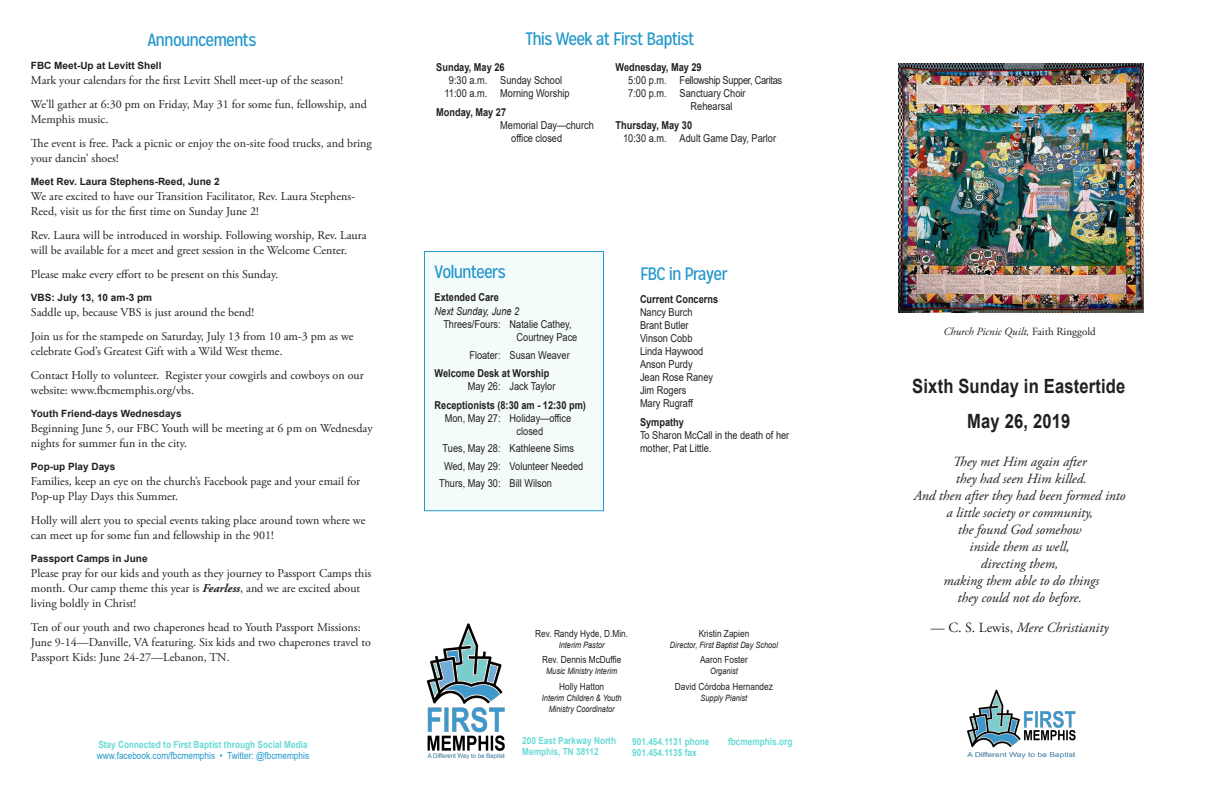
<style>
.page{position:relative;width:1224px;height:792px;background:#fff}
.page>*{position:absolute;margin:0;border:0;box-sizing:border-box;transform-origin:0 0}
.Front_Header{font:700 19.6px "Arial";letter-spacing:.01em;color:#231f20;scale:.84 1}
.Worship_heading_blue{font:18px "Mission Gothic";letter-spacing:-.05em;color:#2498cb}
.Front_quote{font:italic 14px/17px "Adobe Garamond Pro";color:#231f20;text-align:center}
.t1{font:12px/15px "Adobe Garamond Pro";color:#231f20}
.Worship_Basic__3_col{font:italic 11px "Adobe Garamond Pro";color:#231f20}
.volunteer_list_last{font:10.9px/13px "Arial";color:#231f20;scale:.84 1}
.volunteer_list{font:10.9px/13px "Arial";color:#231f20;scale:.84 1}
.This_week_event_last{font:10.9px/13px "Arial";color:#231f20;scale:.84 1}
.volunteer_subtitle{font:700 10.9px "Arial";color:#231f20;scale:.84 1}
.This_Week_date{font:700 10.9px "Arial";color:#231f20;scale:.84 1}
.This_week_event{font:10.9px "Arial";letter-spacing:-.03em;color:#231f20;scale:.84 1}
.This_week_event-2{font:10.9px "Arial";color:#231f20;scale:.84 1}
.volunteer_list_Sunda{font:italic 10.9px "Arial";color:#231f20;scale:.84 1}
.Announcement_title_1{font:700 10px "Arial";color:#231f20}
.address_etc{font:700 9.8px "Arial";color:#68dad6;scale:.84 1}
.StaffPerson{font:9.8px "Arial";color:#231f20;scale:.84 1}
.address_etc-2{font:9.8px "Arial";color:#2498cb;scale:.84 1}
.StaffPosition{font:italic 8.7px/11px "Arial";color:#231f20;text-align:center;scale:.84 1}
.s1{font-weight:700;font-style:italic}
.s2{font-style:normal}
</style>
<div class="page">
<img style="left:426px;top:623px;width:79px;height:136px">
<div style="left:424px;top:251px;width:180px;height:260px;background:#f4fbfb;border:1px solid #2498cb"></div>
<img style="left:967px;top:689px;width:109px;height:70px">
<img style="left:898px;top:63px;width:246px;height:250px">
<p class="Worship_heading_blue" style="left:148px;top:28px;width:111px">Announcements</p>
<p class="Announcement_title_1" style="left:31px;top:58px;width:132px">FBC Meet-Up at Levitt Shell</p>
<p class="t1" style="left:31px;top:73px;width:314px">Mark your calendars for the first Levitt Shell meet-up of the season!</p>
<p class="t1" style="left:31px;top:97px;width:337px">We’ll gather at 6:30 pm on Friday, May 31 for some fun, fellowship, and<br>Memphis music.</p>
<p class="t1" style="left:31px;top:136px;width:342px">The event is free. Pack a picnic or enjoy the on-site food trucks, and bring your dancin’ shoes!</p>
<p class="Announcement_title_1" style="left:31px;top:174px;width:190px">Meet Rev. Laura Stephens-Reed, June 2</p>
<p class="t1" style="left:31px;top:189px;width:326px">We are excited to have our Transition Facilitator, Rev. Laura Stephens-<br>Reed, visit us for the first time on Sunday June 2!</p>
<p class="t1" style="left:31px;top:228px;width:337px">Rev. Laura will be introduced in worship. Following worship, Rev. Laura will be available for a meet and greet session in the Welcome Center.</p>
<p class="t1" style="left:31px;top:267px;width:249px">Please make every effort to be present on this Sunday.</p>
<p class="Announcement_title_1" style="left:31px;top:290px;width:123px">VBS: July 13, 10 am-3 pm</p>
<p class="t1" style="left:31px;top:305px;width:225px">Saddle up, because VBS is just around the bend!</p>
<p class="t1" style="left:31px;top:329px;width:324px">Join us for the stampede on Saturday, July 13 from 10 am-3 pm as we celebrate God’s Greatest Gift with a Wild West theme.</p>
<p class="t1" style="left:31px;top:368px;width:334px">Contact Holly to volunteer. Register your cowgirls and cowboys on our website: www.fbcmemphis.org/vbs.</p>
<p class="Announcement_title_1" style="left:31px;top:406px;width:152px">Youth Friend-days Wednesdays</p>
<p class="t1" style="left:31px;top:421px;width:343px">Beginning June 5, our FBC Youth will be meeting at 6 pm on Wednesday nights for summer fun in the city.</p>
<p class="Announcement_title_1" style="left:31px;top:459px;width:86px">Pop-up Play Days</p>
<p class="t1" style="left:31px;top:474px;width:331px">Families, keep an eye on the church’s Facebook page and your email for<br>Pop-up Play Days this Summer.</p>
<p class="t1" style="left:31px;top:513px;width:336px">Holly will alert you to special events taking place around town where we can meet up for some fun and fellowship in the 901!</p>
<p class="Announcement_title_1" style="left:31px;top:551px;width:118px">Passport Camps in June</p>
<p class="t1" style="left:31px;top:566px;width:342px">Please pray for our kids and youth as they journey to Passport Camps this month. Our camp theme this year is <span class="s1">Fearless</span>, and we are excited about living boldly in Christ!</p>
<p class="t1" style="left:31px;top:620px;width:341px">Ten of our youth and two chaperones head to Youth Passport Missions:<br>June 9-14—Danville, VA featuring. Six kids and two chaperones travel to<br>Passport Kids: June 24-27—Lebanon, TN.</p>
<p class="address_etc" style="left:98px;top:738px;width:251px">Stay Connected to First Baptist through Social Media</p>
<p class="address_etc-2" style="left:97px;top:749px;width:254px">www.facebook.com/fbcmemphis • Twitter: @fbcmemphis</p>
<p class="Worship_heading_blue" style="left:525px;top:28px;width:171px">This Week at First Baptist</p>
<p class="This_Week_date" style="left:436px;top:60px;width:83px">Sunday, May 26</p>
<p class="This_week_event-2" style="left:449px;top:73px;width:136px">9:30 a.m. Sunday School</p>
<p class="This_week_event_last" style="left:445px;top:87px;width:150px">11:00 a.m. Morning Worship</p>
<p class="This_Week_date" style="left:436px;top:104px;width:85px">Monday, May 27</p>
<p class="This_week_event_last" style="left:511px;top:118px;width:100px;text-indent:-11px">Memorial Day—church office closed</p>
<p class="This_Week_date" style="left:616px;top:60px;width:104px">Wednesday, May 29</p>
<p class="This_week_event" style="left:628px;top:73px;width:185px">5:00 p.m. Fellowship Supper, Caritas</p>
<p class="This_week_event_last" style="left:691px;top:87px;width:67px;text-indent:-62px">7:00 p.m. Sanctuary Choir<br>Rehearsal</p>
<p class="This_Week_date" style="left:616px;top:117px;width:93px">Thursday, May 30</p>
<p class="This_week_event_last" style="left:623px;top:131px;width:184px">10:30 a.m. Adult Game Day, Parlor</p>
<p class="Worship_heading_blue" style="left:435px;top:261px;width:73px">Volunteers</p>
<p class="volunteer_subtitle" style="left:435px;top:290px;width:78px">Extended Care</p>
<p class="volunteer_list_Sunda" style="left:435px;top:305px;width:102px">Next Sunday, June 2</p>
<p class="volunteer_list_last" style="left:517px;top:318px;width:74px;text-indent:-73px">Threes/Fours: Natalie Cathey,<br>Courtney Pace</p>
<p class="volunteer_list_last" style="left:469px;top:348px;width:121px">Floater: Susan Weaver</p>
<p class="volunteer_subtitle" style="left:435px;top:366px;width:138px">Welcome Desk at Worship</p>
<p class="volunteer_list_last" style="left:468px;top:380px;width:106px">May 26: Jack Taylor</p>
<p class="volunteer_subtitle" style="left:435px;top:397px;width:182px">Receptionists (8:30 am - 12:30 pm)</p>
<p class="volunteer_list_last" style="left:517px;top:411px;width:67px;text-indent:-72px">Mon, May 27: Holiday—office closed</p>
<p class="volunteer_list_last" style="left:443px;top:442px;width:158px">Tues, May 28: Kathleene Sims</p>
<p class="volunteer_list_last" style="left:444px;top:459px;width:167px">Wed, May 29: Volunteer Needed</p>
<p class="volunteer_list" style="left:439px;top:477px;width:136px">Thurs, May 30: Bill Wilson</p>
<p class="Worship_heading_blue" style="left:640px;top:263px;width:89px">FBC in Prayer</p>
<p class="volunteer_subtitle" style="left:640px;top:292px;width:95px">Current Concerns</p>
<p class="volunteer_list" style="left:640px;top:306px;width:64px">Nancy Burch</p>
<p class="volunteer_list" style="left:640px;top:319px;width:59px">Brant Butler</p>
<p class="volunteer_list" style="left:640px;top:332px;width:64px">Vinson Cobb</p>
<p class="volunteer_list" style="left:640px;top:345px;width:77px">Linda Haywood</p>
<p class="volunteer_list" style="left:640px;top:358px;width:64px">Anson Purdy</p>
<p class="volunteer_list" style="left:640px;top:371px;width:89px">Jean Rose Raney</p>
<p class="volunteer_list" style="left:640px;top:384px;width:57px">Jim Rogers</p>
<p class="volunteer_list_last" style="left:640px;top:397px;width:65px">Mary Rugraff</p>
<p class="volunteer_subtitle" style="left:640px;top:414px;width:54px">Sympathy</p>
<p class="volunteer_list" style="left:640px;top:428px;width:179px">To Sharon McCall in the death of her mother, Pat Little.</p>
<p class="StaffPerson" style="left:535px;top:626px;width:112px">Rev. Randy Hyde, D.Min.</p>
<p class="StaffPosition" style="left:559px;top:639px;width:56px">Interim Pastor</p>
<p class="StaffPerson" style="left:542px;top:653px;width:96px">Rev. Dennis McDuffie</p>
<p class="StaffPosition" style="left:546px;top:666px;width:86px">Music Ministry Interim</p>
<p class="StaffPerson" style="left:559px;top:679px;width:55px">Holly Hatton</p>
<p class="StaffPosition" style="left:542px;top:692px;width:96px">Interim Children &amp; Youth<br>Ministry Coordinator</p>
<p class="StaffPerson" style="left:699px;top:626px;width:62px">Kristin Zapien</p>
<p class="StaffPosition" style="left:670px;top:639px;width:130px">Director, First Baptist Day School</p>
<p class="StaffPerson" style="left:700px;top:653px;width:58px">Aaron Foster</p>
<p class="StaffPosition" style="left:710px;top:666px;width:35px">Organist</p>
<p class="StaffPerson" style="left:675px;top:679px;width:118px">David Córdoba Hernandez</p>
<p class="StaffPosition" style="left:701px;top:692px;width:57px">Supply Pianist</p>
<p class="address_etc" style="left:632px;top:734px;width:94px">901.454.1131 phone</p>
<p class="address_etc" style="left:632px;top:745px;width:78px">901.454.1135 fax</p>
<p class="address_etc" style="left:522px;top:733px;width:113px">200 East Parkway North</p>
<p class="address_etc" style="left:522px;top:744px;width:92px">Memphis, TN 38112</p>
<p class="address_etc" style="left:728px;top:734px;width:78px">fbcmemphis.org</p>
<p class="Worship_Basic__3_col" style="left:943px;top:325px;width:154px">Church Picnic Quilt, <span class="s2">Faith Ringgold</span></p>
<p class="Front_Header" style="left:912px;top:372px;width:255px">Sixth Sunday in Eastertide</p>
<p class="Front_Header" style="left:967px;top:407px;width:124px">May 26, 2019</p>
<p class="Front_quote" style="left:914px;top:453px;width:213px">They met Him again after<br>they had seen Him killed.<br>And then after they had been formed into a little society or community,<br>the found God somehow<br>inside them as well,<br>directing them,<br>making them able to do things<br>they could not do before.</p>
<p class="Front_quote" style="left:931px;top:620px;width:179px"><span class="s2">— C. S. Lewis,</span> Mere Christianity</p>
</div>
